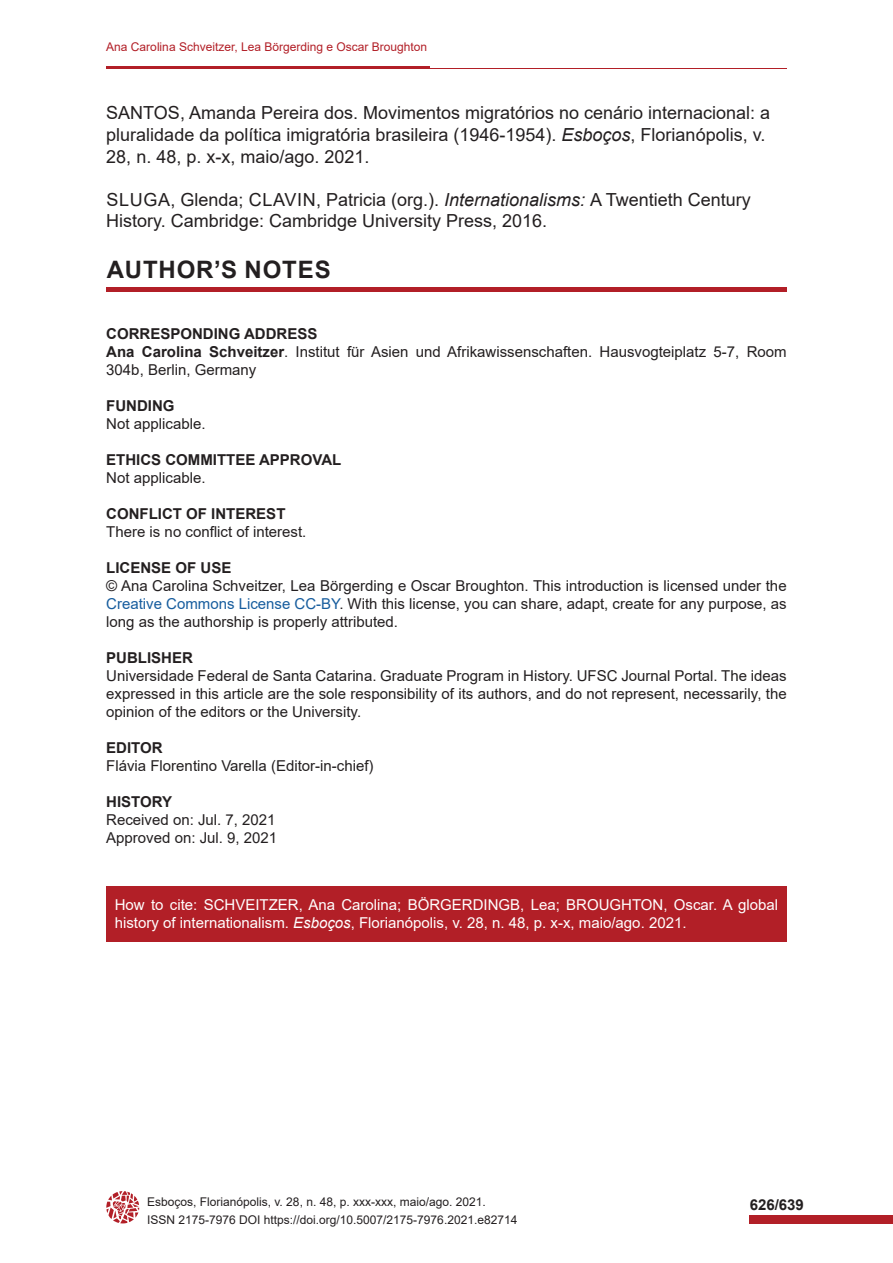
<style>
.page{position:relative;width:893px;height:1263px;background:#fff}
.page>*{position:absolute;margin:0;border:0;box-sizing:border-box;transform-origin:0 0}
.Título_Primário{font:700 24px "Arial";letter-spacing:.035em;color:#231f20}
.t1{font:18px/21.6px "Arial";color:#231f20}
.Pa7{font:15px/18px "Arial";color:#231f20;text-align:justify}
.t2{font:15px/18px "Arial";color:#fff}
.Pa7-2{font:700 15px "Arial";color:#231f20}
.t3{font:12px/18px "Arial";color:#231f20}
.t4{font:12px "Arial";color:#b21f27}
.s1{font-style:italic}
.s2{font-weight:700}
.s3{color:#175d9e}
</style>
<div class="page">
<div style="left:750px;top:1215px;width:143px;height:9px;background:#b21f27"></div>
<svg style="left:106px;top:1191px;width:33px;height:32px"></svg>
<hr style="left:106px;top:68px;width:681px;height:1px;background:#b21f27">
<hr style="left:106px;top:67px;width:323px;height:2px;background:#b21f27">
<div style="left:106px;top:886px;width:681px;height:55px;background:#b21f27"></div>
<div style="left:106px;top:287px;width:681px;height:5px;background:#b21f27"></div>
<p class="t4" style="left:106px;top:39px;width:322px">Ana Carolina Schveitzer, Lea Börgerding e Oscar Broughton</p>
<p class="t1" style="left:106px;top:102px;width:665px">SANTOS, Amanda Pereira dos. Movimentos migratórios no cenário internacional: a pluralidade da política imigratória brasileira (1946-1954). <span class="s1">Esboços</span>, Florianópolis, v.<br>28, n. 48, p. x-x, maio/ago. 2021.</p>
<p class="t1" style="left:106px;top:189px;width:646px">SLUGA, Glenda; CLAVIN, Patricia (org.). <span class="s1">Internationalisms:</span> A Twentieth Century<br>History. Cambridge: Cambridge University Press, 2016.</p>
<p class="Título_Primário" style="left:107px;top:252px;width:225px">AUTHOR’S NOTES</p>
<p class="Pa7-2" style="left:106px;top:323px;width:213px">CORRESPONDING ADDRESS</p>
<p class="Pa7" style="left:106px;top:343px;width:682px"><span class="s2">Ana Carolina Schveitzer</span>. Institut für Asien und Afrikawissenschaften. Hausvogteiplatz 5-7, Room<br>304b, Berlin, Germany</p>
<p class="Pa7-2" style="left:106px;top:395px;width:70px">FUNDING</p>
<p class="Pa7" style="left:106px;top:415px;width:101px">Not applicable.</p>
<p class="Pa7-2" style="left:106px;top:449px;width:237px">ETHICS COMMITTEE APPROVAL</p>
<p class="Pa7" style="left:106px;top:469px;width:101px">Not applicable.</p>
<p class="Pa7-2" style="left:106px;top:503px;width:181px">CONFLICT OF INTEREST</p>
<p class="Pa7" style="left:106px;top:523px;width:202px">There is no conflict of interest.</p>
<p class="Pa7-2" style="left:106px;top:557px;width:127px">LICENSE OF USE</p>
<p class="Pa7" style="left:106px;top:577px;width:682px">© Ana Carolina Schveitzer, Lea Börgerding e Oscar Broughton. This introduction is licensed under the <span class="s3">Creative Commons License CC-BY</span>. With this license, you can share, adapt, create for any purpose, as long as the authorship is properly attributed.</p>
<p class="Pa7-2" style="left:106px;top:647px;width:88px">PUBLISHER</p>
<p class="Pa7" style="left:106px;top:667px;width:682px">Universidade Federal de Santa Catarina. Graduate Program in History. UFSC Journal Portal. The ideas expressed in this article are the sole responsibility of its authors, and do not represent, necessarily, the opinion of the editors or the University.</p>
<p class="Pa7-2" style="left:106px;top:737px;width:58px">EDITOR</p>
<p class="Pa7" style="left:106px;top:757px;width:269px">Flávia Florentino Varella (Editor-in-chief)</p>
<p class="Pa7-2" style="left:106px;top:791px;width:67px">HISTORY</p>
<p class="Pa7" style="left:106px;top:811px;width:171px">Received on: Jul. 7, 2021</p>
<p class="Pa7" style="left:106px;top:829px;width:172px">Approved on: Jul. 9, 2021</p>
<p class="t2" style="left:115px;top:896px;width:665px">How to cite: SCHVEITZER, Ana Carolina; BÖRGERDINGB, Lea; BROUGHTON, Oscar. A global history of internationalism. <span class="s1">Esboços</span>, Florianópolis, v. 28, n. 48, p. x-x, maio/ago. 2021.</p>
<p class="t3" style="left:147px;top:1192px;width:372px">Esboços, Florianópolis, v. 28, n. 48, p. xxx-xxx, maio/ago. 2021.<br>ISSN 2175-7976 DOI https://doi.org/10.5007/2175-7976.2021.e82714</p>
<p class="Pa7-2" style="left:750px;top:1194px;width:56px">626/639</p>
</div>
